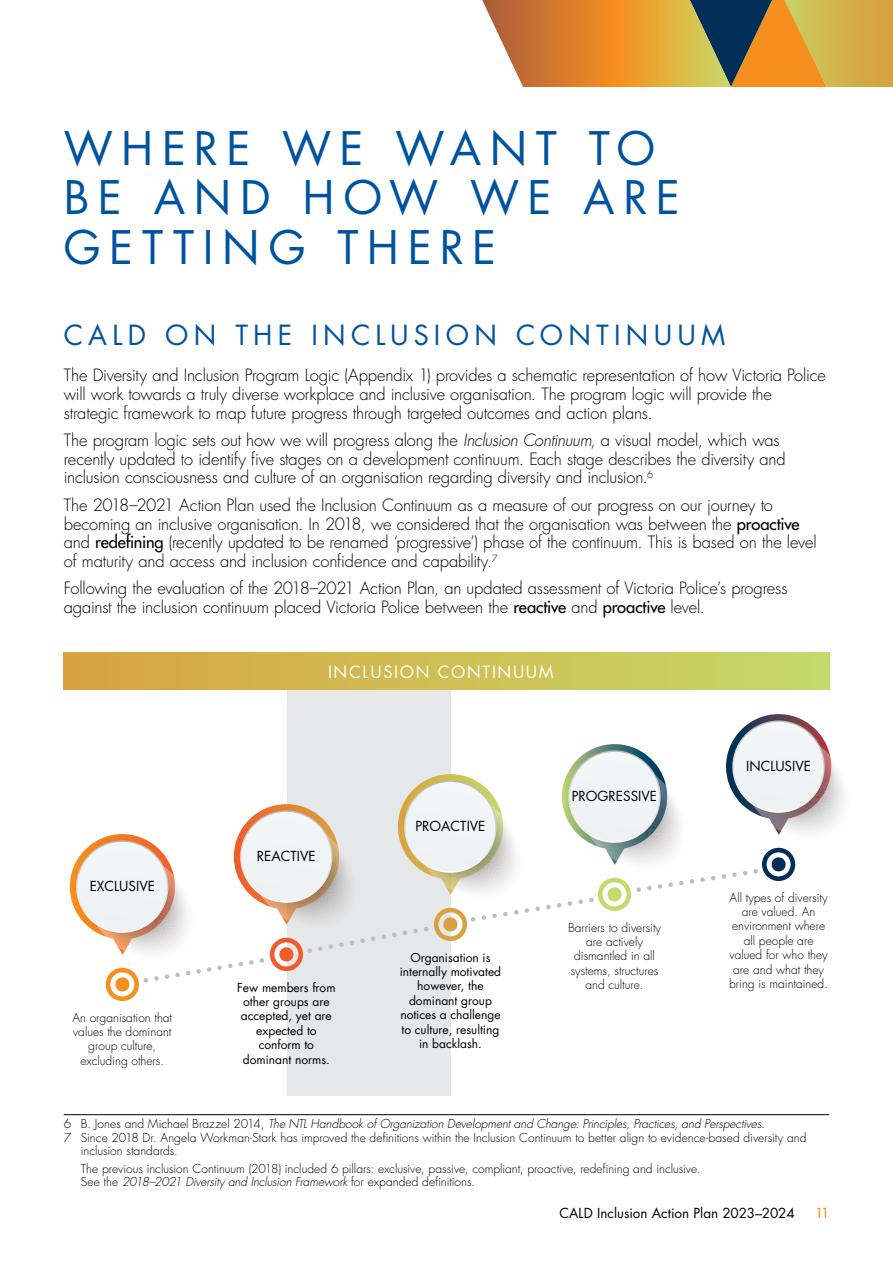
<style>
.page{position:relative;width:893px;height:1263px;background:#fff}
.page>*{position:absolute;margin:0;border:0;box-sizing:border-box;transform-origin:0 0}
.Page_head__H2{font:45px/49.5px "Futura Std";letter-spacing:.185em;color:#00539f}
.Sub_head_1_-_18pt__H{font:27px "Futura Std";letter-spacing:.195em;color:#00539f}
.body__P{font:300 16.5px/18.8px "Futura Std";letter-spacing:-.01em;color:#000}
.t1{font:16.5px "Futura Std";letter-spacing:.1em;color:#fff}
.t2{font:13.5px "Futura Std";color:#000}
.t3{font:500 13.5px "Futura Std";color:#f78f1e}
.Footnote__P{font:300 12px/14.4px "Futura Std";color:#000;text-align:center}
.t4{font:12px/14.4px "Futura Std";color:#000;text-align:center}
.Footnote__P-2{font:italic 300 12px "Futura Std";letter-spacing:-.01em;color:#000}
.s1{font-style:italic}
.s2{font-weight:500}
.s3{font-style:normal}
</style>
<div class="page">
<hr style="left:64px;top:1114px;width:765px;height:1px;background:#000">
<div style="left:287px;top:689px;width:164px;height:407px;background:#e6e7e8"></div>
<div style="left:64px;top:652px;width:765px;height:37px;background:linear-gradient(to right,#d9a33d,#c4d96b)"></div>
<svg style="left:70px;top:714px;width:774px;height:287px"></svg>
<svg style="left:482px;top:0;width:411px;height:87px;background:#c99342"></svg>
<h2 class="Page_head__H2" style="left:64px;top:124px;width:618px">WHERE WE WANT TO<br>BE AND HOW WE ARE<br>GETTING THERE</h2>
<h3 class="Sub_head_1_-_18pt__H" style="left:64px;top:318px;width:663px">CALD ON THE INCLUSION CONTINUUM</h3>
<p class="body__P" style="left:64px;top:366px;width:763px">The Diversity and Inclusion Program Logic (Appendix 1) provides a schematic representation of how Victoria Police will work towards a truly diverse workplace and inclusive organisation. The program logic will provide the strategic framework to map future progress through targeted outcomes and action plans.</p>
<p class="body__P" style="left:64px;top:431px;width:723px">The program logic sets out how we will progress along the <span class="s1">Inclusion Continuum</span>, a visual model, which was recently updated to identify five stages on a development continuum. Each stage describes the diversity and inclusion consciousness and culture of an organisation regarding diversity and inclusion.<sup>6</sup></p>
<p class="body__P" style="left:64px;top:496px;width:754px">The 2018–2021 Action Plan used the Inclusion Continuum as a measure of our progress on our journey to becoming an inclusive organisation. In 2018, we considered that the organisation was between the <span class="s2">proactive </span>and <span class="s2">redefining</span> (recently updated to be renamed ‘progressive’) phase of the continuum. This is based on the level of maturity and access and inclusion confidence and capability.<sup>7</sup></p>
<p class="body__P" style="left:64px;top:579px;width:725px">Following the evaluation of the 2018–2021 Action Plan, an updated assessment of Victoria Police’s progress against the inclusion continuum placed Victoria Police between the <span class="s2">reactive</span> and <span class="s2">proactive</span> level.</p>
<p class="t2" style="left:90px;top:877px;width:67px">EXCLUSIVE</p>
<p class="Footnote__P" style="left:72px;top:1010px;width:101px">An organisation that values the dominant group culture, excluding others.</p>
<p class="t1" style="left:328px;top:661px;width:227px">INCLUSION CONTINUUM</p>
<p class="t2" style="left:257px;top:847px;width:60px">REACTIVE</p>
<p class="t4" style="left:237px;top:980px;width:100px">Few members from other groups are accepted, yet are expected to conform to dominant norms.</p>
<p class="t2" style="left:415px;top:817px;width:72px">PROACTIVE</p>
<p class="t4" style="left:400px;top:950px;width:103px">Organisation is internally motivated however, the dominant group notices a challenge to culture, resulting in backlash.</p>
<p class="t2" style="left:572px;top:787px;width:87px">PROGRESSIVE</p>
<p class="Footnote__P" style="left:568px;top:920px;width:94px">Barriers to diversity are actively dismantled in all systems, structures and culture.</p>
<p class="t2" style="left:746px;top:757px;width:66px">INCLUSIVE</p>
<p class="Footnote__P" style="left:729px;top:890px;width:100px">All types of diversity are valued. An environment where all people are valued for who they are and what they bring is maintained.</p>
<p class="Footnote__P-2" style="left:64px;top:1116px;width:703px"><span class="s3">6 B. Jones and Michael Brazzel 2014,</span> The NTL Handbook of Organization Development and Change: Principles, Practices, and Perspectives<span class="s3">.</span></p>
<p class="Footnote__P" style="left:81px;top:1131px;width:727px;line-height:13.5px;text-align:left;text-indent:-17px">7 Since 2018 Dr. Angela Workman-Stark has improved the definitions within the Inclusion Continuum to better align to evidence-based diversity and inclusion standards.</p>
<p class="Footnote__P" style="left:81px;top:1162px;width:621px;line-height:13.5px;text-align:left">The previous inclusion Continuum (2018) included 6 pillars: exclusive, passive, compliant, proactive, redefining and inclusive.<br>See the <span class="s1">2018–2021 Diversity and Inclusion Framework</span> for expanded definitions.</p>
<p class="t2" style="left:559px;top:1204px;width:237px">CALD Inclusion Action Plan 2023–2024</p>
<p class="t3" style="left:815px;top:1205px;width:15px">11</p>
</div>
